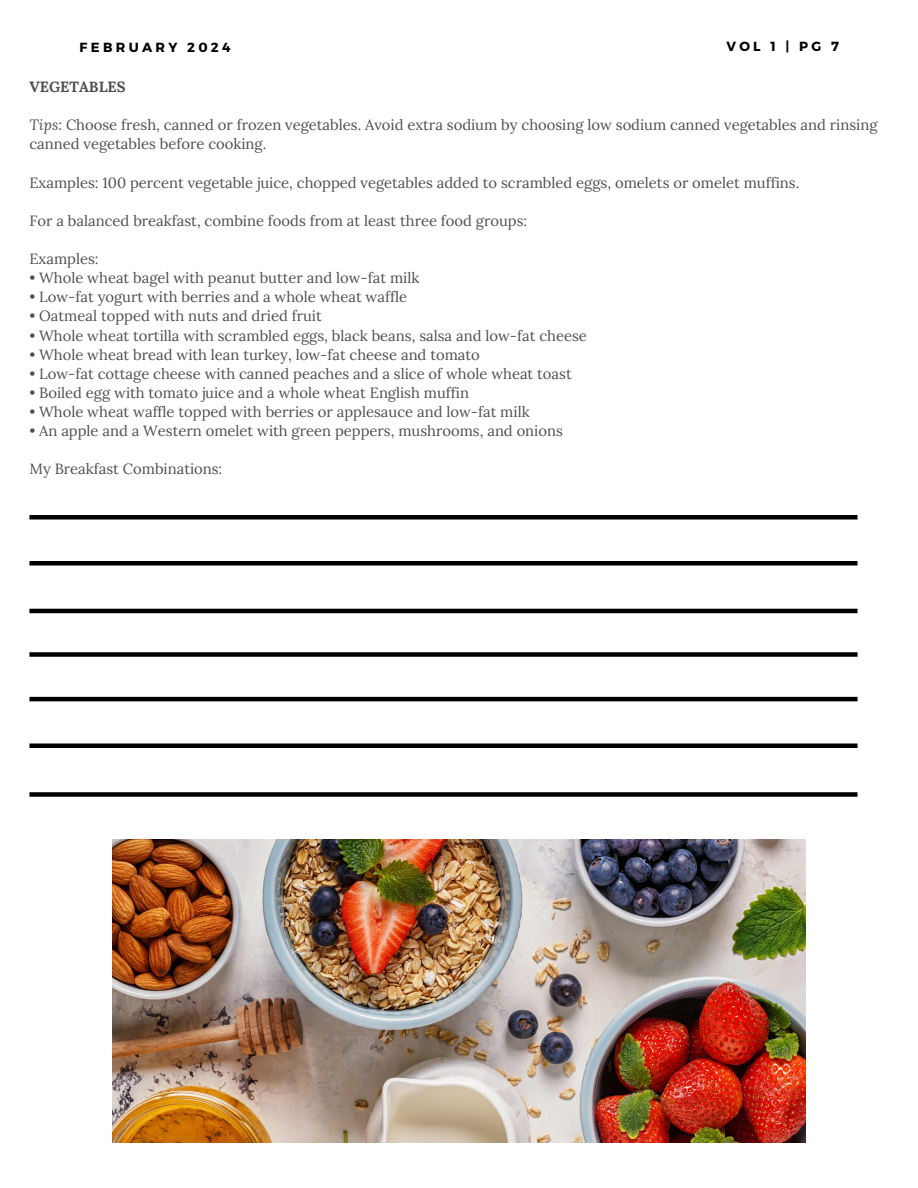
<style>
.page{position:relative;width:918px;height:1188px;background:#fff}
.page>*{position:absolute;margin:0;border:0;box-sizing:border-box;transform-origin:0 0}
.t1{font:14.85px/19.2px "Lora";color:#4f4f4b}
.t2{font:700 14.85px "Lora";color:#4f4f4b}
.t3{font:700 13.2px "Montserrat";letter-spacing:.25em;color:#000}
.s1{font-style:italic}
</style>
<div class="page">
<div style="left:29px;top:515px;width:829px;height:5px;background:#000"></div>
<div style="left:29px;top:561px;width:829px;height:5px;background:#000"></div>
<hr style="left:29px;top:609px;width:829px;height:4px;background:#000">
<div style="left:29px;top:652px;width:829px;height:5px;background:#000"></div>
<hr style="left:29px;top:697px;width:829px;height:4px;background:#000">
<hr style="left:29px;top:744px;width:829px;height:4px;background:#000">
<div style="left:29px;top:792px;width:829px;height:5px;background:#000"></div>
<img style="left:112px;top:839px;width:693px;height:303px">
<p class="t3" style="left:80px;top:39px;width:153px">FEBRUARY 2024</p>
<p class="t3" style="left:726px;top:38px;width:114px">VOL1|PG7</p>
<p class="t2" style="left:29px;top:77px;width:98px">VEGETABLES</p>
<p class="t1" style="left:29px;top:115px;width:850px"><span class="s1">Tips:</span> Choose fresh, canned or frozen vegetables. Avoid extra sodium by choosing low sodium canned vegetables and rinsing canned vegetables before cooking.</p>
<p class="t1" style="left:29px;top:172px;width:771px">Examples: 100 percent vegetable juice, chopped vegetables added to scrambled eggs, omelets or omelet muffins.</p>
<p class="t1" style="left:29px;top:211px;width:499px">For a balanced breakfast, combine foods from at least three food groups:</p>
<p class="t1" style="left:29px;top:249px;width:71px">Examples:</p>
<p class="t1" style="left:29px;top:268px;width:391px">• Whole wheat bagel with peanut butter and low-fat milk</p>
<p class="t1" style="left:29px;top:287px;width:379px">• Low-fat yogurt with berries and a whole wheat waffle</p>
<p class="t1" style="left:29px;top:306px;width:294px">• Oatmeal topped with nuts and dried fruit</p>
<p class="t1" style="left:29px;top:325px;width:559px">• Whole wheat tortilla with scrambled eggs, black beans, salsa and low-fat cheese</p>
<p class="t1" style="left:29px;top:345px;width:452px">• Whole wheat bread with lean turkey, low-fat cheese and tomato</p>
<p class="t1" style="left:29px;top:364px;width:544px">• Low-fat cottage cheese with canned peaches and a slice of whole wheat toast</p>
<p class="t1" style="left:29px;top:383px;width:441px">• Boiled egg with tomato juice and a whole wheat English muffin</p>
<p class="t1" style="left:29px;top:402px;width:502px">• Whole wheat waffle topped with berries or applesauce and low-fat milk</p>
<p class="t1" style="left:29px;top:421px;width:535px">• An apple and a Western omelet with green peppers, mushrooms, and onions</p>
<p class="t1" style="left:29px;top:459px;width:194px">My Breakfast Combinations:</p>
</div>
